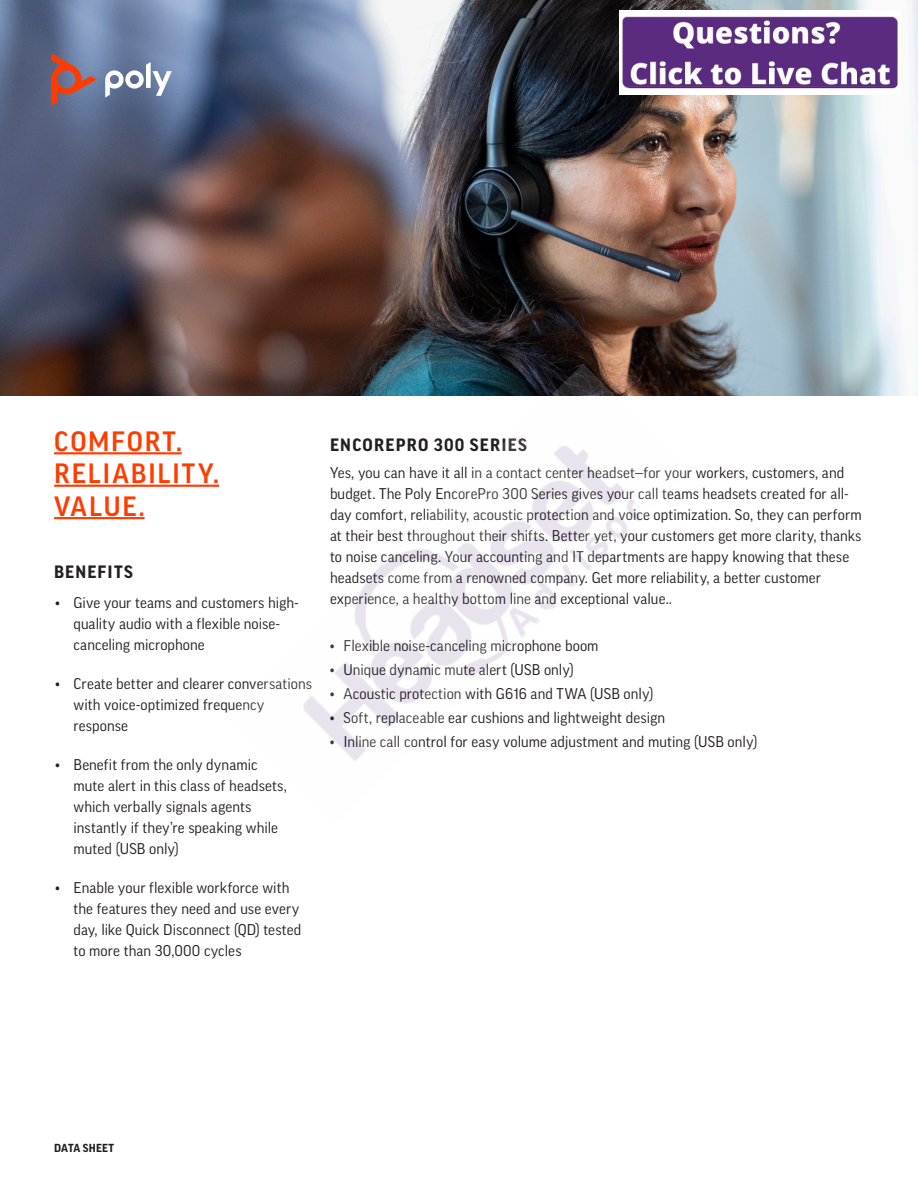
<style>
.page{position:relative;width:918px;height:1188px;background:#fff}
.page>*{position:absolute;margin:0;border:0;box-sizing:border-box;transform-origin:0 0}
.t1{font:500 27px/32.4px "Good Pro";letter-spacing:.065em;color:#ff3b00}
.t2{font:700 17.25px "Good Pro";letter-spacing:.07em;color:#231f20}
.t3{font:15px/21px "Good Pro";letter-spacing:.005em;color:#231f20}
.t4{font:700 11.25px "Good Pro";letter-spacing:.02em;color:#231f20}
</style>
<div class="page">
<img style="left:0;top:0;width:918px;height:396px">
<hr style="left:54px;top:452px;width:128px;height:2px;background:#ff3b00">
<hr style="left:54px;top:485px;width:165px;height:2px;background:#ff3b00">
<hr style="left:54px;top:517px;width:91px;height:2px;background:#ff3b00">
<svg style="left:105px;top:62px;width:67px;height:36px"></svg>
<svg style="left:51px;top:53px;width:46px;height:53px;background:#996970"></svg>
<img style="left:619px;top:11px;width:281px;height:84px">
<img style="left:230px;top:365px;width:458px;height:396px">
<h1 class="t1" style="left:54px;top:425px;width:166px">COMFORT.<br>RELIABILITY.<br>VALUE.</h1>
<p class="t2" style="left:54px;top:562px;width:80px">BENEFITS</p>
<p class="t3" style="left:74px;top:592px;width:227px;text-indent:-18px">• Give your teams and customers high&shy;quality audio with a flexible noise&shy;canceling microphone</p>
<p class="t3" style="left:74px;top:673px;width:240px;text-indent:-18px">• Create better and clearer conversations with voice-optimized frequency response</p>
<p class="t3" style="left:74px;top:754px;width:215px;text-indent:-18px">• Benefit from the only dynamic mute alert in this class of headsets, which verbally signals agents instantly if they’re speaking while muted (USB only)</p>
<p class="t3" style="left:74px;top:877px;width:229px;text-indent:-18px">• Enable your flexible workforce with the features they need and use every day, like Quick Disconnect (QD) tested to more than 30,000 cycles</p>
<p class="t2" style="left:330px;top:435px;width:198px">ENCOREPRO 300 SERIES</p>
<p class="t3" style="left:330px;top:462px;width:533px">Yes, you can have it all in a contact center headset—for your workers, customers, and budget. The Poly EncorePro 300 Series gives your call teams headsets created for all&shy;day comfort, reliability, acoustic protection and voice optimization. So, they can perform at their best throughout their shifts. Better yet, your customers get more clarity, thanks to noise canceling. Your accounting and IT departments are happy knowing that these headsets come from a renowned company. Get more reliability, a better customer experience, a healthy bottom line and exceptional value..</p>
<p class="t3" style="left:330px;top:635px;width:270px">• Flexible noise-canceling microphone boom</p>
<p class="t3" style="left:330px;top:659px;width:245px">• Unique dynamic mute alert (USB only)</p>
<p class="t3" style="left:330px;top:683px;width:325px">• Acoustic protection with G616 and TWA (USB only)</p>
<p class="t3" style="left:330px;top:707px;width:337px">• Soft, replaceable ear cushions and lightweight design</p>
<p class="t3" style="left:330px;top:731px;width:429px">• Inline call control for easy volume adjustment and muting (USB only)</p>
<p class="t4" style="left:54px;top:1142px;width:62px">DATA SHEET</p>
</div>
